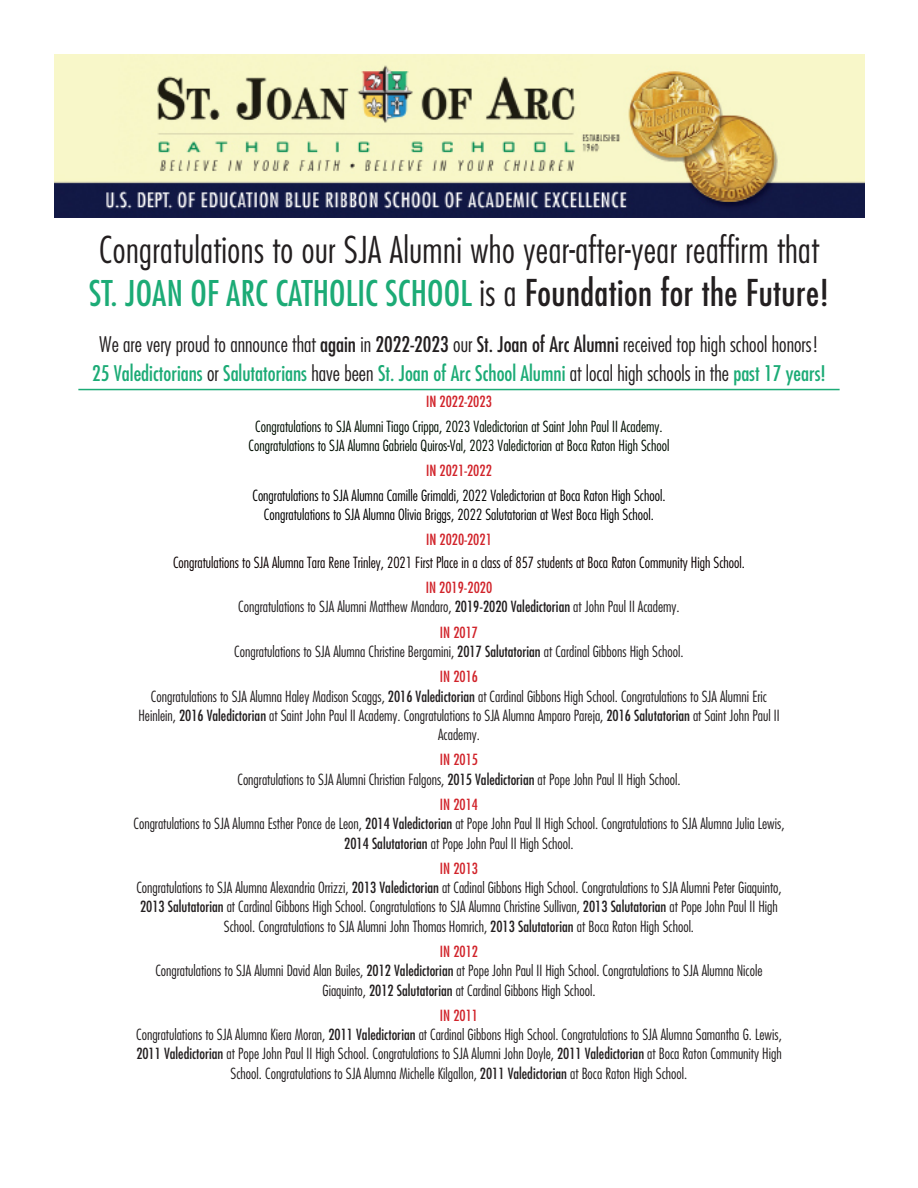
<style>
.page{position:relative;width:918px;height:1188px;background:#fff}
.page>*{position:absolute;margin:0;border:0;box-sizing:border-box;transform-origin:0 0}
.t1{font:300 condensed 36px "Futura";letter-spacing:.015em;color:#231f20}
.t2{font:condensed 34.5px "Futura";letter-spacing:.005em;color:#1cab76}
.t3{font:300 condensed 21px/28.5px "Futura";color:#231f20;text-align:center}
.t4{font:300 condensed 15px/19.4px "Futura";color:#231f20;text-align:center}
.t5{font:300 condensed 15px/24.6px "Futura";color:#010e00;text-align:center}
.t6{font:300 condensed 15px/25.3px "Futura";color:#0c0000;text-align:center}
.t7{font:300 condensed 15px/24.8px "Futura";color:#000;text-align:center}
.s1{font-weight:300;font-size:36px;color:#231f20}
.s2{font-size:36px;color:#231f20}
.s3{font-weight:400}
.s4{font-weight:500}
.s5{font-weight:400;color:#1cab76}
.s6{font-weight:500;color:#1cab76}
.s7{font-weight:500;color:#d1232a}
.s8{color:#000}
.s9{font-weight:400;color:#d1232a}
</style>
<div class="page">
<img style="left:54px;top:54px;width:810px;height:163px">
<hr style="left:78px;top:389px;width:762px;height:1px;background:#1cab76">
<p class="t1" style="left:99px;top:228px;width:721px">Congratulations to our SJA Alumni who year-after-year reaffirm that</p>
<p class="t2" style="left:89px;top:273px;width:741px">ST. JOAN OF ARC CATHOLIC SCHOOL <span class="s1">is a</span> <span class="s2">Foundation for the Future!</span></p>
<p class="t3" style="left:92px;top:330px;width:735px">We are very proud to announce that <span class="s3">again</span> in <span class="s4">2022-2023</span> our <span class="s3">St. Joan of Arc Alumni</span> received top high school honors!<br><span class="s5">2</span><span class="s6">5</span> <span class="s5">Valedictorians</span> or <span class="s5">Salutatorians</span> have been <span class="s5">St. Joan of Arc School Alumni</span> at local high schools in the <span class="s5">past 1</span><span class="s6">7</span> <span class="s5">years!</span></p>
<p class="t5" style="left:255px;top:390px;width:409px"><span class="s7">IN 2022-2023<br></span>Congratulations to SJA Alumni Tiago Crippa, 2023 Valedictorian at Saint John Paul II Academy.</p>
<p class="t5" style="left:249px;top:433px;width:422px">Congratulations to SJA Alumna Gabriela Quiros-Val, 2023 Valedictorian at Boca Raton High School<br><span class="s7">IN 2021-2022<br></span><span class="s8">Congratulations to SJA Alumna Camille Grimaldi, 2022 Valedictorian at Boca Raton High School.</span></p>
<p class="t7" style="left:264px;top:502px;width:392px">Congratulations to SJA Alumna Olivia Briggs, 2022 Salutatorian at West Boca High School.<br><span class="s7">IN 2020-2021</span></p>
<p class="t6" style="left:173px;top:550px;width:573px">Congratulations to SJA Alumna Tara Rene Trinley, 2021 First Place in a class of 857 students at Boca Raton Community High School.<br><span class="s9">IN 2019-2020</span></p>
<p class="t4" style="left:238px;top:594px;width:443px;line-height:25.3px">Congratulations to SJA Alumni Matthew Mandaro, <span class="s3">2019-2020 Valedictorian</span> at John Paul II Academy.<br><span class="s9">IN 2017</span></p>
<p class="t4" style="left:234px;top:639px;width:451px;line-height:25.3px">Congratulations to SJA Alumna Christine Bergamini, <span class="s3">2017 Salutatorian</span> at Cardinal Gibbons High School.<br><span class="s9">IN 2016</span></p>
<p class="t4" style="left:138px;top:686px;width:643px">Congratulations to SJA Alumna Haley Madison Scaggs, <span class="s3">2016 Valedictorian</span> at Cardinal Gibbons High School. Congratulations to SJA Alumni Eric<br>Heinlein, <span class="s3">2016 Valedictorian</span> at Saint John Paul II Academy. Congratulations to SJA Alumna Amparo Pareja, <span class="s3">2016 Salutatorian</span> at Saint John Paul II<br>Academy.</p>
<p class="t4" style="left:238px;top:750px;width:445px"><span class="s9">IN 2015<br></span>Congratulations to SJA Alumni Christian Falgons, <span class="s3">2015 Valedictorian</span> at Pope John Paul II High School.</p>
<p class="t4" style="left:134px;top:795px;width:652px"><span class="s9">IN 2014<br></span>Congratulations to SJA Alumna Esther Ponce de Leon, <span class="s3">2014 Valedictorian</span> at Pope John Paul II High School. Congratulations to SJA Alumna Julia Lewis,<br><span class="s3">2014 Salutatorian</span> at Pope John Paul II High School.</p>
<p class="t4" style="left:136px;top:859px;width:647px"><span class="s9">IN 2013<br></span>Congratulations to SJA Alumna Alexandria Orrizzi, <span class="s3">2013 Valedictorian</span> at Cadinal Gibbons High School. Congratulations to SJA Alumni Peter Giaquinto, <span class="s3">2013 Salutatorian</span> at Cardinal Gibbons High School. Congratulations to SJA Alumna Christine Sullivan, <span class="s3">2013 Salutatorian</span> at Pope John Paul II High School. Congratulations to SJA Alumni John Thomas Homrich, <span class="s3">2013 Salutatorian</span> at Boca Raton High School.</p>
<p class="t4" style="left:155px;top:942px;width:609px"><span class="s9">IN 2012<br></span>Congratulations to SJA Alumni David Alan Builes, <span class="s3">2012 Valedictorian</span> at Pope John Paul II High School. Congratulations to SJA Alumna Nicole<br>Giaquinto, <span class="s3">2012 Salutatorian</span> at Cardinal Gibbons High School.</p>
<p class="t4" style="left:136px;top:1006px;width:647px"><span class="s9">IN 2011<br></span>Congratulations to SJA Alumna Kiera Moran, <span class="s3">2011 Valedictorian</span> at Cardinal Gibbons High School. Congratulations to SJA Alumna Samantha G. Lewis, <span class="s3">2011 Valedictorian</span> at Pope John Paul II High School. Congratulations to SJA Alumni John Doyle, <span class="s3">2011 Valedictorian</span> at Boca Raton Community High School. Congratulations to SJA Alumna Michelle Kilgallon, <span class="s3">2011 Valedictorian</span> at Boca Raton High School.</p>
</div>
